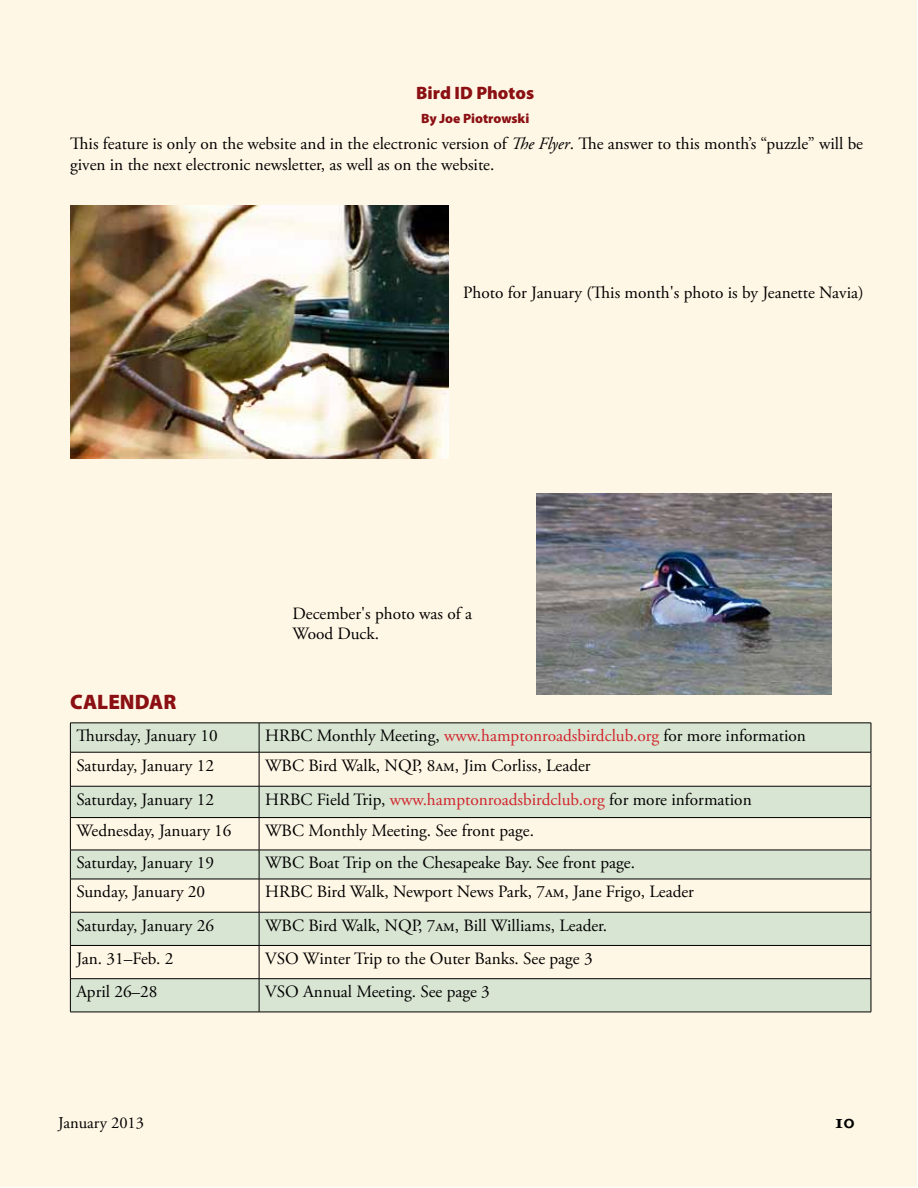
<style>
.page{position:relative;width:918px;height:1188px;background:#fff}
.page>*{position:absolute;margin:0;border:0;box-sizing:border-box;transform-origin:0 0}
.t1{font:900 21px "Myriad Pro";color:#8b1013}
.t2{font:700 21px "Adobe Garamond Pro";color:#000}
.t3{font:900 18px "Myriad Pro";color:#8b1013}
.t4{font:17.25px/20.7px "Adobe Garamond Pro";color:#000}
.t5{font:16.5px "Adobe Garamond Pro";color:#000}
.t6{font:900 13.5px "Myriad Pro";color:#8b1013}
.s1{font-style:italic}
.s2{color:#d2232a}
</style>
<div class="page">
<div style="left:1px;top:1px;width:916px;height:1186px;background:#fff7e5"></div>
<svg style="left:71px;top:724px;width:800px;height:288px;fill:#d9e5d3"></svg>
<hr style="left:70px;top:723px;width:189px;height:1px;background:#000">
<svg style="left:70px;top:723px;width:1px;height:29px"></svg>
<hr style="left:259px;top:723px;width:612px;height:1px;background:#000">
<svg style="left:259px;top:723px;width:1px;height:29px"></svg>
<svg style="left:871px;top:723px;width:1px;height:29px"></svg>
<hr style="left:70px;top:752px;width:189px;height:1px;background:#000">
<hr style="left:70px;top:752px;width:1px;height:34px;background:#000">
<hr style="left:259px;top:752px;width:612px;height:1px;background:#000">
<hr style="left:259px;top:752px;width:1px;height:34px;background:#000">
<hr style="left:871px;top:752px;width:1px;height:34px;background:#000">
<hr style="left:70px;top:786px;width:189px;height:1px;background:#000">
<hr style="left:70px;top:786px;width:1px;height:31px;background:#000">
<hr style="left:259px;top:786px;width:612px;height:1px;background:#000">
<hr style="left:259px;top:786px;width:1px;height:31px;background:#000">
<hr style="left:871px;top:786px;width:1px;height:31px;background:#000">
<hr style="left:70px;top:817px;width:189px;height:1px;background:#000">
<hr style="left:70px;top:818px;width:1px;height:32px;background:#000">
<hr style="left:259px;top:817px;width:612px;height:1px;background:#000">
<hr style="left:259px;top:818px;width:1px;height:32px;background:#000">
<hr style="left:871px;top:818px;width:1px;height:32px;background:#000">
<hr style="left:70px;top:850px;width:189px;height:1px;background:#000">
<svg style="left:70px;top:850px;width:1px;height:29px"></svg>
<hr style="left:259px;top:850px;width:612px;height:1px;background:#000">
<svg style="left:259px;top:850px;width:1px;height:29px"></svg>
<svg style="left:871px;top:850px;width:1px;height:29px"></svg>
<hr style="left:70px;top:879px;width:189px;height:1px;background:#000">
<hr style="left:70px;top:879px;width:1px;height:33px;background:#000">
<hr style="left:259px;top:879px;width:612px;height:1px;background:#000">
<hr style="left:259px;top:879px;width:1px;height:33px;background:#000">
<hr style="left:871px;top:879px;width:1px;height:33px;background:#000">
<hr style="left:70px;top:912px;width:189px;height:1px;background:#000">
<hr style="left:70px;top:912px;width:1px;height:33px;background:#000">
<hr style="left:259px;top:912px;width:612px;height:1px;background:#000">
<hr style="left:259px;top:912px;width:1px;height:33px;background:#000">
<hr style="left:871px;top:912px;width:1px;height:33px;background:#000">
<hr style="left:70px;top:945px;width:189px;height:1px;background:#000">
<hr style="left:70px;top:946px;width:1px;height:33px;background:#000">
<hr style="left:259px;top:945px;width:612px;height:1px;background:#000">
<hr style="left:259px;top:946px;width:1px;height:33px;background:#000">
<hr style="left:871px;top:946px;width:1px;height:33px;background:#000">
<hr style="left:70px;top:978px;width:189px;height:1px;background:#000">
<hr style="left:70px;top:979px;width:1px;height:33px;background:#000">
<hr style="left:259px;top:978px;width:612px;height:1px;background:#000">
<hr style="left:259px;top:979px;width:1px;height:33px;background:#000">
<hr style="left:871px;top:979px;width:1px;height:33px;background:#000">
<hr style="left:70px;top:1012px;width:189px;height:1px;background:#000">
<hr style="left:259px;top:1012px;width:612px;height:1px;background:#000">
<img style="left:537px;top:493px;width:294px;height:202px">
<img style="left:70px;top:206px;width:378px;height:253px">
<p class="t3" style="left:416px;top:81px;width:119px">Bird ID Photos</p>
<p class="t6" style="left:421px;top:110px;width:110px">By Joe Piotrowski</p>
<p class="t4" style="left:70px;top:134px;width:794px">This feature is only on the website and in the electronic version of <span class="s1">The Flyer</span>. The answer to this month’s “puzzle” will be given in the next electronic newsletter, as well as on the website.</p>
<p class="t4" style="left:463px;top:282px;width:402px">Photo for January (This month's photo is by Jeanette Navia)</p>
<p class="t4" style="left:293px;top:604px;width:181px">December's photo was of a<br>Wood Duck.</p>
<p class="t1" style="left:70px;top:688px;width:108px">CALENDAR</p>
<p class="t4" style="left:76px;top:726px;width:143px">Thursday, January 10</p>
<p class="t4" style="left:265px;top:726px;width:542px">HRBC Monthly Meeting, <span class="s2">www.hamptonroadsbirdclub.org</span> for more information</p>
<p class="t4" style="left:76px;top:756px;width:139px">Saturday, January 12</p>
<p class="t4" style="left:265px;top:756px;width:327px">WBC Bird Walk, NQP, 8am, Jim Corliss, Leader</p>
<p class="t4" style="left:76px;top:790px;width:139px">Saturday, January 12</p>
<p class="t4" style="left:265px;top:790px;width:488px">HRBC Field Trip, <span class="s2">www.hamptonroadsbirdclub.org</span> for more information</p>
<p class="t4" style="left:76px;top:821px;width:157px">Wednesday, January 16</p>
<p class="t4" style="left:265px;top:821px;width:270px">WBC Monthly Meeting. See front page.</p>
<p class="t4" style="left:76px;top:853px;width:139px">Saturday, January 19</p>
<p class="t4" style="left:265px;top:853px;width:371px">WBC Boat Trip on the Chesapeake Bay. See front page.</p>
<p class="t4" style="left:76px;top:882px;width:130px">Sunday, January 20</p>
<p class="t4" style="left:265px;top:882px;width:430px">HRBC Bird Walk, Newport News Park, 7am, Jane Frigo, Leader</p>
<p class="t4" style="left:76px;top:916px;width:139px">Saturday, January 26</p>
<p class="t4" style="left:265px;top:916px;width:344px">WBC Bird Walk, NQP, 7am, Bill Williams, Leader.</p>
<p class="t4" style="left:76px;top:949px;width:99px">Jan. 31–Feb. 2</p>
<p class="t4" style="left:265px;top:949px;width:329px">VSO Winter Trip to the Outer Banks. See page 3</p>
<p class="t4" style="left:76px;top:982px;width:83px">April 26–28</p>
<p class="t4" style="left:265px;top:982px;width:226px">VSO Annual Meeting. See page 3</p>
<p class="t5" style="left:58px;top:1112px;width:87px">January 2013</p>
<p class="t2" style="left:835px;top:1109px;width:21px">10</p>
<p class="t2" style="left:829px;top:1121px;width:23px">10</p>
</div>
